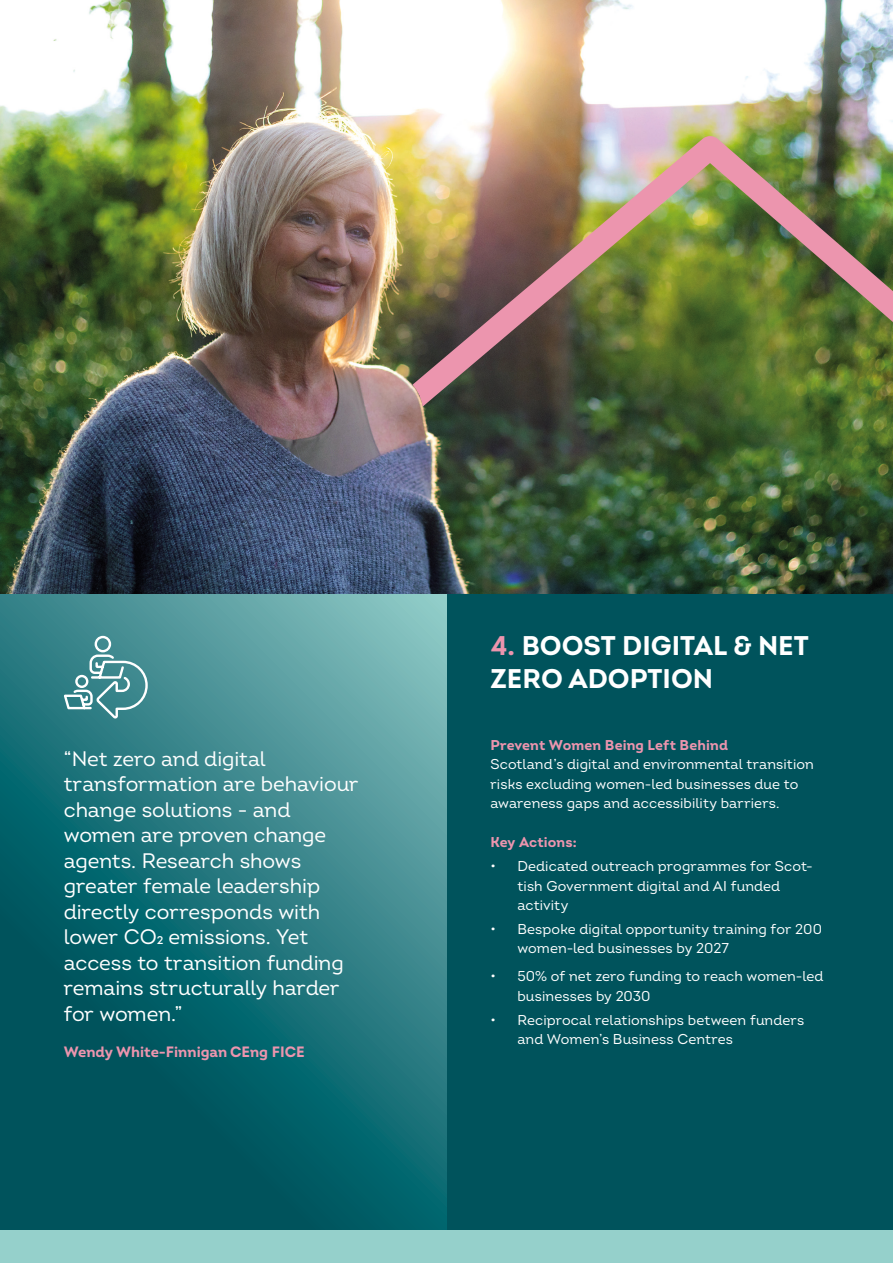
<style>
.page{position:relative;width:893px;height:1263px;background:#fff}
.page>*{position:absolute;margin:0;border:0;box-sizing:border-box;transform-origin:0 0}
.t1{font:700 27px/32.4px "Intro";color:#fff}
.t2{font:21px/25.5px "Intro";letter-spacing:-.005em;color:#fff}
.t3{font:700 15px "Intro";color:#ec95ae}
.t4{font:14.25px/19.5px "Intro";letter-spacing:.005em;color:#fff}
.t5{font:700 14.25px "Intro";letter-spacing:.01em;color:#ec95ae}
.s1{color:#ec95ae}
</style>
<div class="page">
<img style="left:0;top:0;width:893px;height:595px">
<div style="left:446px;top:595px;width:447px;height:668px;background:#00535c"></div>
<svg style="left:0;top:595px;width:446px;height:636px;background:#24767c"></svg>
<svg style="left:62px;top:635px;width:87px;height:83px;background:#58989d"></svg>
<div style="left:0;top:1231px;width:893px;height:32px;background:#95d0cb"></div>
<img style="left:412px;top:136px;width:481px;height:518px">
<p class="t2" style="left:64px;top:745px;width:296px">“Net zero and digital transformation are behaviour change solutions - and women are proven change agents. Research shows greater female leadership directly corresponds with lower CO2 emissions. Yet access to transition funding remains structurally harder for women.”</p>
<p class="t3" style="left:64px;top:1042px;width:242px">Wendy White-Finnigan CEng FICE</p>
<h1 class="t1" style="left:490px;top:629px;width:320px"><span class="s1">4.</span> BOOST DIGITAL &amp; NET<br>ZERO ADOPTION</h1>
<p class="t5" style="left:490px;top:736px;width:239px">Prevent Women Being Left Behind</p>
<p class="t4" style="left:490px;top:754px;width:325px">Scotland’s digital and environmental transition risks excluding women-led businesses due to awareness gaps and accessibility barriers.</p>
<p class="t5" style="left:490px;top:833px;width:88px">Key Actions:</p>
<p class="t4" style="left:517px;top:856px;width:297px;text-indent:-27px">• Dedicated outreach programmes for Scot&shy;tish Government digital and AI funded activity</p>
<p class="t4" style="left:517px;top:919px;width:306px;text-indent:-27px">• Bespoke digital opportunity training for 200 women-led businesses by 2027</p>
<p class="t4" style="left:517px;top:966px;width:307px;text-indent:-27px">• 50% of net zero funding to reach women-led businesses by 2030</p>
<p class="t4" style="left:517px;top:1010px;width:288px;text-indent:-27px">• Reciprocal relationships between funders and Women’s Business Centres</p>
</div>
